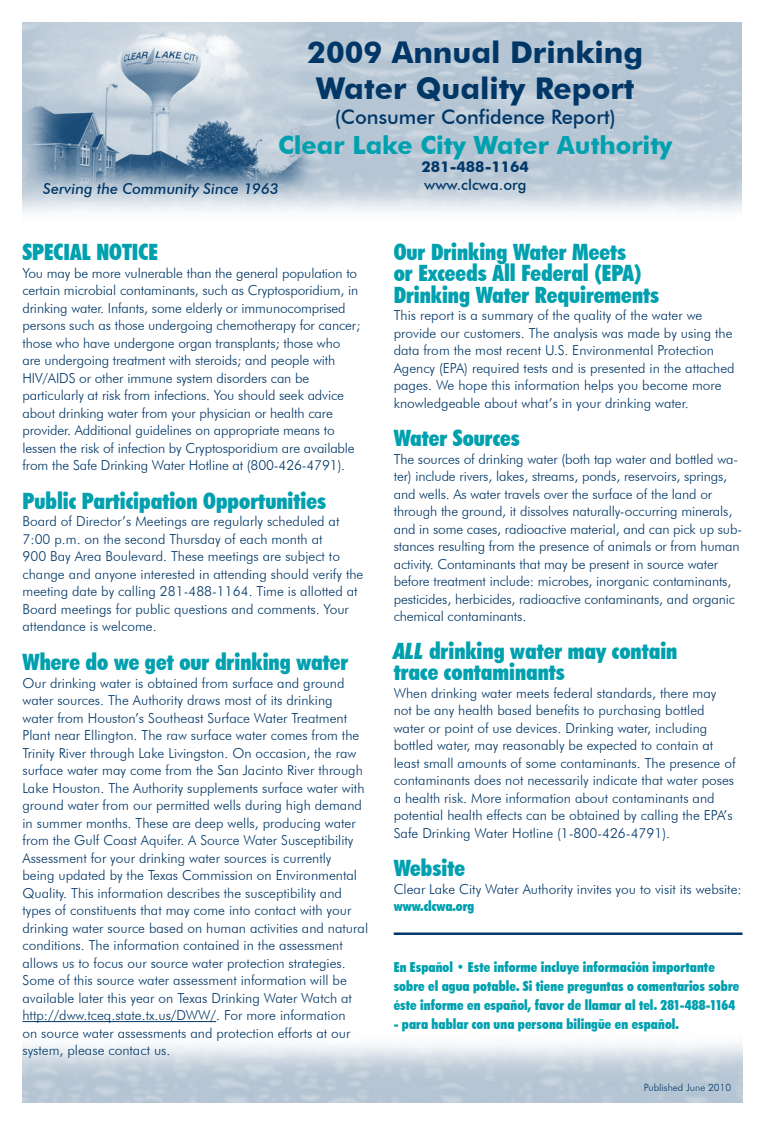
<style>
.page{position:relative;width:765px;height:1125px;background:#fff}
.page>*{position:absolute;margin:0;border:0;box-sizing:border-box;transform-origin:0 0}
.t1{font:700 30px/36px "Futura BT";color:#003767}
.t2{font:700 25px "Futura BT";color:#00a0af}
.t3{font:900 condensed 22.5px/21.2px "Futura BT";color:#00a0af}
.t4{font:500 20px "Futura BT";color:#003767}
.t5{font:italic 500 15px "Futura BT";color:#003767}
.t6{font:500 15px "Futura BT";color:#003767}
.t7{font:700 15px "Futura BT";color:#003767}
.t8{font:300 13.75px/17.5px "Futura BT";color:#003767}
.t9{font:900 condensed 13.75px/18.8px "Futura BT";letter-spacing:.005em;color:#00a0af}
.t10{font:300 10px "Futura BT";color:#003767}
.s1{font-style:italic}
</style>
<div class="page">
<img style="left:22px;top:23px;width:719px;height:190px">
<hr style="left:22px;top:1021px;width:194px;height:1px;background:#003767">
<hr style="left:394px;top:932px;width:348px;height:3px;background:#003767">
<h1 class="t1" style="left:307px;top:34px;width:338px">2009 Annual Drinking<br>Water Quality Report</h1>
<h3 class="t4" style="left:335px;top:105px;width:283px">(Consumer Confidence Report)</h3>
<h2 class="t2" style="left:278px;top:130px;width:396px">Clear Lake City Water Authority</h2>
<p class="t7" style="left:422px;top:158px;width:109px">281-488-1164</p>
<p class="t5" style="left:43px;top:179px;width:237px">Serving the Community Since 1963</p>
<p class="t6" style="left:424px;top:176px;width:104px">www.clcwa.org</p>
<h3 class="t3" style="left:22px;top:241px;width:21px">Special</h3>
<h3 class="t3" style="left:96px;top:241px;width:45px">Notice</h3>
<p class="t8" style="left:22px;top:264px;width:339px">You may be more vulnerable than the general population to certain microbial contaminants, such as Cryptosporidium, in drinking water. Infants, some elderly or immunocomprised persons such as those undergoing chemotherapy for cancer; those who have undergone organ transplants; those who are undergoing treatment with steroids; and people with HIV/AIDS or other immune system disorders can be particularly at risk from infections. You should seek advice about drinking water from your physician or health care provider. Additional guidelines on appropriate means to lessen the risk of infection by Cryptosporidium are available from the Safe Drinking Water Hotline at (800-426-4791).</p>
<h3 class="t3" style="left:22px;top:490px;width:305px">Public Participation Opportunities</h3>
<p class="t8" style="left:22px;top:513px;width:342px">Board of Director’s Meetings are regularly scheduled at 7:00 p.m. on the second Thursday of each month at<br>900 Bay Area Boulevard. These meetings are subject to change and anyone interested in attending should verify the meeting date by calling 281-488-1164. Time is allotted at Board meetings for public questions and comments. Your attendance is welcome.</p>
<h3 class="t3" style="left:22px;top:651px;width:327px">Where do we get our drinking water</h3>
<p class="t8" style="left:22px;top:674px;width:347px">Our drinking water is obtained from surface and ground water sources. The Authority draws most of its drinking<br>water from Houston’s Southeast Surface Water Treatment Plant near Ellington. The raw surface water comes from the Trinity River through Lake Livingston. On occasion, the raw surface water may come from the San Jacinto River through Lake Houston. The Authority supplements surface water with ground water from our permitted wells during high demand in summer months. These are deep wells, producing water from the Gulf Coast Aquifer. A Source Water Susceptibility Assessment for your drinking water sources is currently<br>being updated by the Texas Commission on Environmental Quality. This information describes the susceptibility and types of constituents that may come into contact with your drinking water source based on human activities and natural conditions. The information contained in the assessment allows us to focus our source water protection strategies.<br>Some of this source water assessment information will be available later this year on Texas Drinking Water Watch at http://dww.tceq.state.tx.us/DWW/. For more information<br>on source water assessments and protection efforts at our system, please contact us.</p>
<h3 class="t3" style="left:394px;top:241px;width:267px">Our Drinking Water Meets<br>or Exceeds All Federal (EPA)<br>Drinking Water Requirements</h3>
<p class="t8" style="left:394px;top:306px;width:342px">This report is a summary of the quality of the water we provide our customers. The analysis was made by using the data from the most recent U.S. Environmental Protection Agency (EPA) required tests and is presented in the attached pages. We hope this information helps you become more knowledgeable about what’s in your drinking water.</p>
<h3 class="t3" style="left:394px;top:428px;width:128px">Water Sources</h3>
<p class="t8" style="left:394px;top:450px;width:350px">The sources of drinking water (both tap water and bottled wa&shy;ter) include rivers, lakes, streams, ponds, reservoirs, springs, and wells. As water travels over the surface of the land or through the ground, it dissolves naturally-occurring minerals, and in some cases, radioactive material, and can pick up sub&shy;stances resulting from the presence of animals or from human activity. Contaminants that may be present in source water before treatment include: microbes, inorganic contaminants, pesticides, herbicides, radioactive contaminants, and organic chemical contaminants.</p>
<h3 class="t3" style="left:394px;top:640px;width:285px"><span class="s1">ALL</span> drinking water may contain trace contaminants</h3>
<p class="t8" style="left:394px;top:684px;width:343px">When drinking water meets federal standards, there may not be any health based benefits to purchasing bottled water or point of use devices. Drinking water, including bottled water, may reasonably be expected to contain at least small amounts of some contaminants. The presence of contaminants does not necessarily indicate that water poses a health risk. More information about contaminants and potential health effects can be obtained by calling the EPA’s Safe Drinking Water Hotline (1-800-426-4791).</p>
<h3 class="t3" style="left:394px;top:858px;width:73px">Website</h3>
<p class="t8" style="left:394px;top:880px;width:350px">Clear Lake City Water Authority invites you to visit its website:</p>
<p class="t9" style="left:394px;top:897px;width:82px">www.clcwa.org</p>
<p class="t9" style="left:394px;top:958px;width:347px">En Español • Este informe incluye información importante sobre el agua potable. Si tiene preguntas o comentarios sobre éste informe en español, favor de llamar al tel. 281-488-1164</p>
<p class="t9" style="left:394px;top:1014px;width:287px">- para hablar con una persona bilingüe en español.</p>
<p class="t10" style="left:644px;top:1082px;width:89px">Published June 2010</p>
</div>
